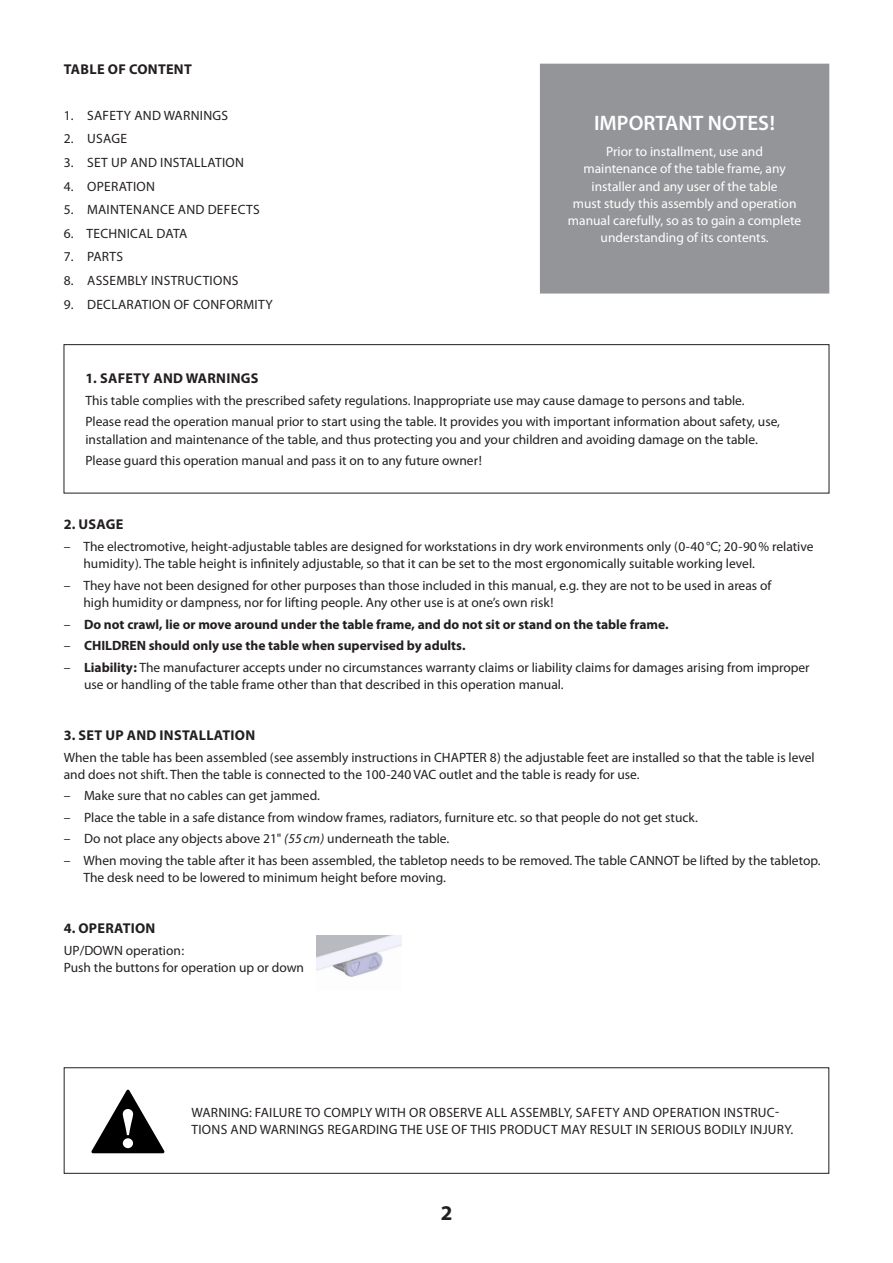
<style>
.page{position:relative;width:893px;height:1263px;background:#fff}
.page>*{position:absolute;margin:0;border:0;box-sizing:border-box;transform-origin:0 0}
.ADVARSEL_-_hvid_-_ov{font:600 21px "Myriad Pro";color:#fff}
.SIDETAL{font:700 21px "Myriad Pro";color:#231f20}
.OVERSKRIFTER{font:700 14.25px "Myriad Pro";letter-spacing:.02em;color:#231f20}
.BRØDTEKST{font:13.5px/17.2px "Myriad Pro";color:#231f20}
.BRØDTEKST_5mm_indryk{font:13.5px/17.2px "Myriad Pro";color:#231f20}
.ADVARSEL_-_hvid{font:13.5px/17.2px "Myriad Pro";color:#fff;text-align:center}
.INDHOLDSFORTEGNELSE{font:13.5px "Myriad Pro";letter-spacing:.02em;color:#231f20}
.ADVARSEL_-_sort_-_st{font:13.5px/17.2px "Myriad Pro";letter-spacing:.02em;color:#231f20}
.BRØDTEKST-2{font:700 13.5px "Myriad Pro";color:#231f20}
.s1{font-weight:400}
.s2{font-weight:700}
.s3{font-style:italic}
</style>
<div class="page">
<div style="left:64px;top:344px;width:765px;height:149px;border:1px solid #231f20"></div>
<div style="left:540px;top:64px;width:289px;height:229px;background:#939598"></div>
<img style="left:317px;top:935px;width:85px;height:42px">
<div style="left:64px;top:1067px;width:765px;height:107px;border:1px solid #231f20"></div>
<svg style="left:91px;top:1089px;width:74px;height:65px"></svg>
<p class="OVERSKRIFTER" style="left:64px;top:60px;width:129px">TABLE OF CONTENT</p>
<p class="INDHOLDSFORTEGNELSE" style="left:64px;top:107px;width:166px">1. SAFETY AND WARNINGS</p>
<p class="INDHOLDSFORTEGNELSE" style="left:64px;top:130px;width:65px">2. USAGE</p>
<p class="INDHOLDSFORTEGNELSE" style="left:64px;top:154px;width:182px">3. SET UP AND INSTALLATION</p>
<p class="INDHOLDSFORTEGNELSE" style="left:64px;top:178px;width:93px">4. OPERATION</p>
<p class="INDHOLDSFORTEGNELSE" style="left:64px;top:201px;width:197px">5. MAINTENANCE AND DEFECTS</p>
<p class="INDHOLDSFORTEGNELSE" style="left:64px;top:225px;width:125px">6. TECHNICAL DATA</p>
<p class="INDHOLDSFORTEGNELSE" style="left:64px;top:249px;width:61px">7. PARTS</p>
<p class="INDHOLDSFORTEGNELSE" style="left:64px;top:272px;width:176px">8. ASSEMBLY INSTRUCTIONS</p>
<p class="INDHOLDSFORTEGNELSE" style="left:64px;top:296px;width:211px">9. DECLARATION OF CONFORMITY</p>
<p class="ADVARSEL_-_hvid_-_ov" style="left:594px;top:110px;width:183px">IMPORTANT NOTES!</p>
<p class="ADVARSEL_-_hvid" style="left:568px;top:143px;width:235px">Prior to installment, use and maintenance of the table frame, any installer and any user of the table<br>must study this assembly and operation manual carefully, so as to gain a complete understanding of its contents.</p>
<p class="OVERSKRIFTER" style="left:85px;top:369px;width:175px">1. SAFETY AND WARNINGS</p>
<p class="BRØDTEKST_5mm_indryk" style="left:85px;top:391px;width:661px">This table complies with the prescribed safety regulations. Inappropriate use may cause damage to persons and table.</p>
<p class="BRØDTEKST_5mm_indryk" style="left:85px;top:413px;width:696px">Please read the operation manual prior to start using the table. It provides you with important information about safety, use, installation and maintenance of the table, and thus protecting you and your children and avoiding damage on the table.</p>
<p class="BRØDTEKST_5mm_indryk" style="left:85px;top:452px;width:398px">Please guard this operation manual and pass it on to any future owner!</p>
<p class="OVERSKRIFTER" style="left:64px;top:515px;width:61px">2. USAGE</p>
<p class="BRØDTEKST" style="left:83px;top:538px;width:732px;text-indent:-20px">– The electromotive, height-adjustable tables are designed for workstations in dry work environments only (0-40°C; 20-90% relative humidity). The table height is infinitely adjustable, so that it can be set to the most ergonomically suitable working level.</p>
<p class="BRØDTEKST" style="left:83px;top:576px;width:689px;text-indent:-20px">– They have not been designed for other purposes than those included in this manual, e.g. they are not to be used in areas of high humidity or dampness, nor for lifting people. Any other use is at one’s own risk!</p>
<p class="BRØDTEKST-2" style="left:64px;top:615px;width:606px"><span class="s1">–</span> Do not crawl, lie or move around under the table frame, and do not sit or stand on the table frame.</p>
<p class="BRØDTEKST-2" style="left:64px;top:637px;width:403px"><span class="s1">–</span> CHILDREN should only use the table when supervised by adults.</p>
<p class="BRØDTEKST" style="left:84px;top:658px;width:727px;text-indent:-20px">– <span class="s2">Liability:</span> The manufacturer accepts under no circumstances warranty claims or liability claims for damages arising from improper use or handling of the table frame other than that described in this operation manual.</p>
<p class="OVERSKRIFTER" style="left:64px;top:726px;width:193px">3. SET UP AND INSTALLATION</p>
<p class="BRØDTEKST" style="left:64px;top:748px;width:752px">When the table has been assembled (see assembly instructions in CHAPTER 8) the adjustable feet are installed so that the table is level and does not shift. Then the table is connected to the 100-240 VAC outlet and the table is ready for use.</p>
<p class="BRØDTEKST" style="left:64px;top:787px;width:258px">– Make sure that no cables can get jammed.</p>
<p class="BRØDTEKST" style="left:64px;top:808px;width:636px">– Place the table in a safe distance from window frames, radiators, furniture etc. so that people do not get stuck.</p>
<p class="BRØDTEKST" style="left:64px;top:830px;width:387px">– Do not place any objects above 21" <span class="s3">(55 cm)</span> underneath the table.</p>
<p class="BRØDTEKST" style="left:84px;top:851px;width:739px;text-indent:-20px">– When moving the table after it has been assembled, the tabletop needs to be removed. The table CANNOT be lifted by the tabletop.<br>The desk need to be lowered to minimum height before moving.</p>
<p class="OVERSKRIFTER" style="left:64px;top:919px;width:93px">4. OPERATION</p>
<p class="BRØDTEKST" style="left:64px;top:941px;width:242px">UP/DOWN operation:<br>Push the buttons for operation up or down</p>
<p class="ADVARSEL_-_sort_-_st" style="left:191px;top:1103px;width:603px">WARNING: FAILURE TO COMPLY WITH OR OBSERVE ALL ASSEMBLY, SAFETY AND OPERATION INSTRUC-<br>TIONS AND WARNINGS REGARDING THE USE OF THIS PRODUCT MAY RESULT IN SERIOUS BODILY INJURY.</p>
<p class="SIDETAL" style="left:441px;top:1200px;width:13px">2</p>
</div>
